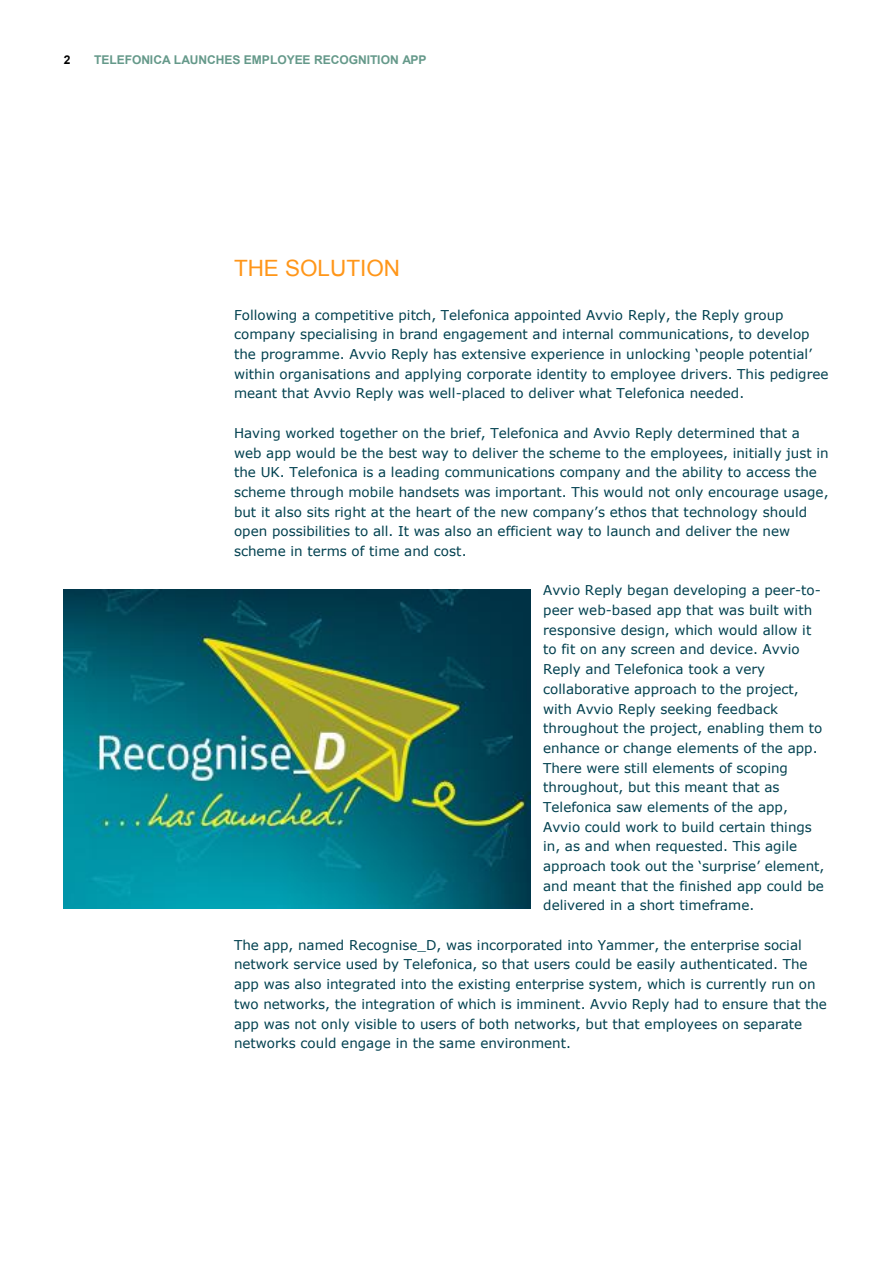
<style>
.page{position:relative;width:893px;height:1263px;background:#fff}
.page>*{position:absolute;margin:0;border:0;box-sizing:border-box;transform-origin:0 0}
.t1{font:22.5px "Arial";color:#ff9619}
.t2{font:13.5px/19.6px "Verdana";color:#00404f}
.t3{font:700 12px "Arial";color:#65998a}
.t4{font:700 12px "Arial";color:#000}
</style>
<div class="page">
<img style="left:64px;top:589px;width:467px;height:319px">
<p class="t4" style="left:64px;top:52px;width:8px">2</p>
<p class="t3" style="left:94px;top:52px;width:334px">TELEFONICA LAUNCHES EMPLOYEE RECOGNITION APP</p>
<p class="t1" style="left:234px;top:254px;width:168px">THE SOLUTION</p>
<p class="t2" style="left:234px;top:305px;width:596px">Following a competitive pitch, Telefonica appointed Avvio Reply, the Reply group company specialising in brand engagement and internal communications, to develop the programme. Avvio Reply has extensive experience in unlocking ‘people potential’ within organisations and applying corporate identity to employee drivers. This pedigree meant that Avvio Reply was well-placed to deliver what Telefonica needed.</p>
<p class="t2" style="left:234px;top:423px;width:596px">Having worked together on the brief, Telefonica and Avvio Reply determined that a web app would be the best way to deliver the scheme to the employees, initially just in the UK. Telefonica is a leading communications company and the ability to access the scheme through mobile handsets was important. This would not only encourage usage, but it also sits right at the heart of the new company’s ethos that technology should open possibilities to all. It was also an efficient way to launch and deliver the new scheme in terms of time and cost.</p>
<p class="t2" style="left:543px;top:580px;width:283px">Avvio Reply began developing a peer-to&shy;peer web-based app that was built with responsive design, which would allow it to fit on any screen and device. Avvio Reply and Telefonica took a very collaborative approach to the project, with Avvio Reply seeking feedback throughout the project, enabling them to enhance or change elements of the app.<br>There were still elements of scoping throughout, but this meant that as Telefonica saw elements of the app, Avvio could work to build certain things in, as and when requested. This agile approach took out the ‘surprise’ element, and meant that the finished app could be delivered in a short timeframe.</p>
<p class="t2" style="left:234px;top:935px;width:594px">The app, named Recognise_D, was incorporated into Yammer, the enterprise social network service used by Telefonica, so that users could be easily authenticated. The app was also integrated into the existing enterprise system, which is currently run on two networks, the integration of which is imminent. Avvio Reply had to ensure that the app was not only visible to users of both networks, but that employees on separate networks could engage in the same environment.</p>
</div>
